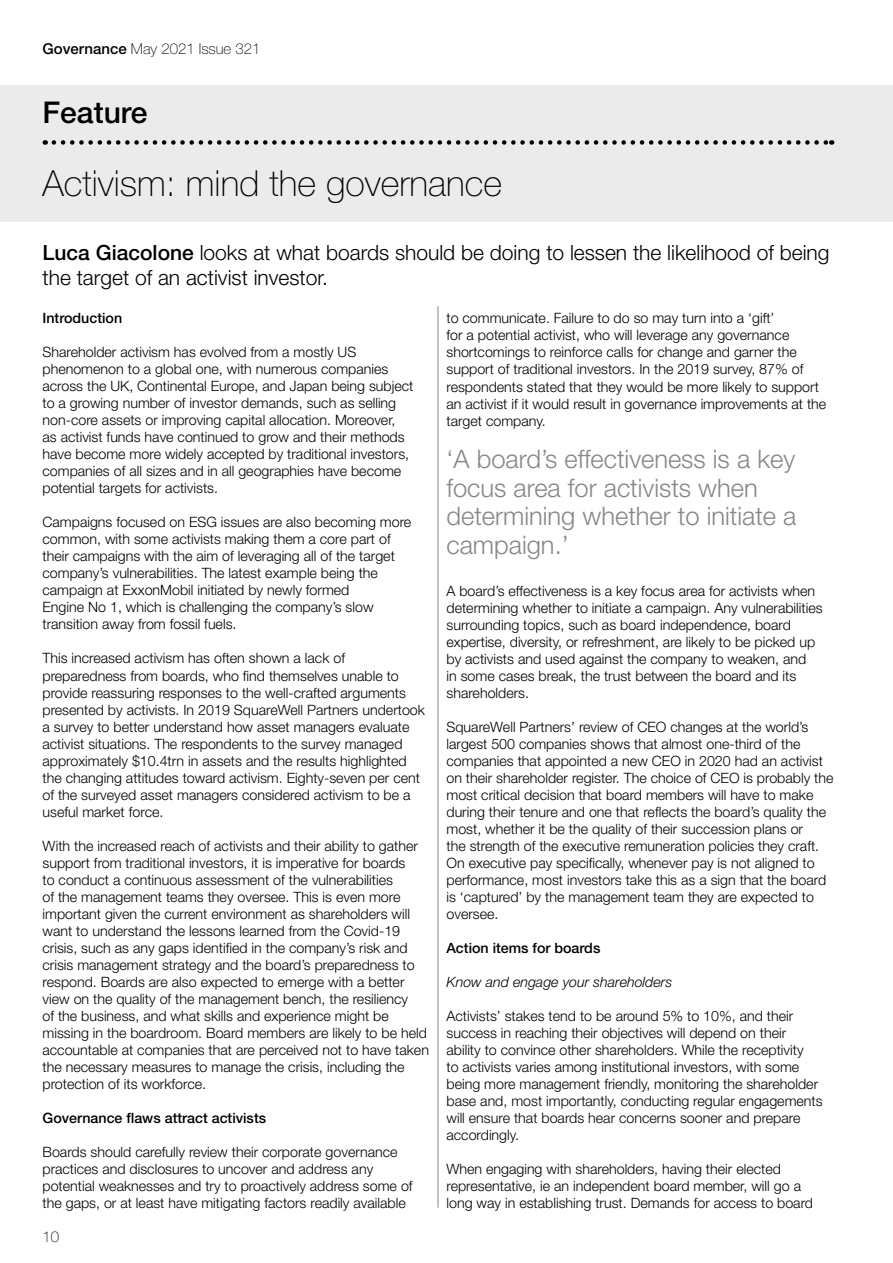
<style>
.page{position:relative;width:893px;height:1263px;background:#fff}
.page>*{position:absolute;margin:0;border:0;box-sizing:border-box;transform-origin:0 0}
.t1{font:100 36px "Helvetica Neue LT Std";color:#000}
.t2{font:500 30px "Helvetica Neue LT Std";color:#000}
.t3{font:300 25.5px/28.5px "Helvetica Neue LT Std";color:#878787}
.t4{font:300 21px/25.2px "Helvetica Neue LT Std";color:#000}
.t5{font:100 15px "Helvetica Neue LT Std";color:#000}
.t6{font:300 14.25px/17px "Helvetica Neue LT Std";color:#000}
.t7{font:500 14.25px "Helvetica Neue LT Std";color:#000}
.t8{font:italic 300 14.25px "Helvetica Neue LT Std";color:#000}
.s1{font-weight:500}
</style>
<div class="page">
<div style="left:0;top:85px;width:893px;height:136px;background:#ebebeb"></div>
<hr style="left:892px;top:85px;width:1px;height:136px;background:#000">
<svg style="left:54px;top:140px;width:778px;height:5px"></svg>
<hr style="left:438px;top:306px;width:1px;height:902px;background:#878787">
<p class="t5" style="left:43px;top:40px;width:220px"><span class="s1">Governance</span> May 2021 Issue 321</p>
<h2 class="t2" style="left:43px;top:95px;width:107px">Feature</h2>
<h1 class="t1" style="left:43px;top:162px;width:461px">Activism: mind the governance</h1>
<h3 class="t4" style="left:43px;top:239px;width:788px"><span class="s1">Luca Giacolone</span> looks at what boards should be doing to lessen the likelihood of being the target of an activist investor.</h3>
<p class="t7" style="left:43px;top:310px;width:81px">Introduction</p>
<p class="t6" style="left:43px;top:343px;width:372px">Shareholder activism has evolved from a mostly US phenomenon to a global one, with numerous companies across the UK, Continental Europe, and Japan being subject to a growing number of investor demands, such as selling non-core assets or improving capital allocation. Moreover,<br>as activist funds have continued to grow and their methods have become more widely accepted by traditional investors, companies of all sizes and in all geographies have become potential targets for activists.</p>
<p class="t6" style="left:43px;top:513px;width:370px">Campaigns focused on ESG issues are also becoming more common, with some activists making them a core part of their campaigns with the aim of leveraging all of the target company’s vulnerabilities. The latest example being the campaign at ExxonMobil initiated by newly formed<br>Engine No 1, which is challenging the company’s slow transition away from fossil fuels.</p>
<p class="t6" style="left:43px;top:650px;width:384px">This increased activism has often shown a lack of preparedness from boards, who find themselves unable to provide reassuring responses to the well-crafted arguments presented by activists. In 2019 SquareWell Partners undertook a survey to better understand how asset managers evaluate activist situations. The respondents to the survey managed approximately $10.4trn in assets and the results highlighted the changing attitudes toward activism. Eighty-seven per cent of the surveyed asset managers considered activism to be a useful market force.</p>
<p class="t6" style="left:43px;top:837px;width:388px">With the increased reach of activists and their ability to gather support from traditional investors, it is imperative for boards<br>to conduct a continuous assessment of the vulnerabilities<br>of the management teams they oversee. This is even more important given the current environment as shareholders will want to understand the lessons learned from the Covid-19 crisis, such as any gaps identified in the company’s risk and crisis management strategy and the board’s preparedness to respond. Boards are also expected to emerge with a better view on the quality of the management bench, the resiliency<br>of the business, and what skills and experience might be missing in the boardroom. Board members are likely to be held accountable at companies that are perceived not to have taken the necessary measures to manage the crisis, including the protection of its workforce.</p>
<p class="t7" style="left:43px;top:1109px;width:225px">Governance flaws attract activists</p>
<p class="t6" style="left:43px;top:1143px;width:372px">Boards should carefully review their corporate governance practices and disclosures to uncover and address any potential weaknesses and try to proactively address some of the gaps, or at least have mitigating factors readily available</p>
<p class="t5" style="left:43px;top:1228px;width:18px">10</p>
<p class="t6" style="left:446px;top:310px;width:381px">to communicate. Failure to do so may turn into a ‘gift’<br>for a potential activist, who will leverage any governance shortcomings to reinforce calls for change and garner the support of traditional investors. In the 2019 survey, 87% of respondents stated that they would be more likely to support an activist if it would result in governance improvements at the target company.</p>
<h3 class="t3" style="left:446px;top:444px;width:351px">‘A board’s effectiveness is a key focus area for activists when determining whether to initiate a campaign.’</h3>
<p class="t6" style="left:446px;top:582px;width:378px">A board’s effectiveness is a key focus area for activists when determining whether to initiate a campaign. Any vulnerabilities surrounding topics, such as board independence, board expertise, diversity, or refreshment, are likely to be picked up by activists and used against the company to weaken, and<br>in some cases break, the trust between the board and its shareholders.</p>
<p class="t6" style="left:446px;top:718px;width:388px">SquareWell Partners’ review of CEO changes at the world’s largest 500 companies shows that almost one-third of the companies that appointed a new CEO in 2020 had an activist on their shareholder register. The choice of CEO is probably the most critical decision that board members will have to make during their tenure and one that reflects the board’s quality the most, whether it be the quality of their succession plans or<br>the strength of the executive remuneration policies they craft.<br>On executive pay specifically, whenever pay is not aligned to performance, most investors take this as a sign that the board is ‘captured’ by the management team they are expected to oversee.</p>
<p class="t7" style="left:446px;top:939px;width:155px">Action items for boards</p>
<p class="t8" style="left:446px;top:973px;width:227px">Know and engage your shareholders</p>
<p class="t6" style="left:446px;top:1007px;width:378px">Activists’ stakes tend to be around 5% to 10%, and their success in reaching their objectives will depend on their ability to convince other shareholders. While the receptivity<br>to activists varies among institutional investors, with some being more management friendly, monitoring the shareholder base and, most importantly, conducting regular engagements will ensure that boards hear concerns sooner and prepare accordingly.</p>
<p class="t6" style="left:446px;top:1160px;width:368px">When engaging with shareholders, having their elected representative, ie an independent board member, will go a long way in establishing trust. Demands for access to board</p>
</div>
